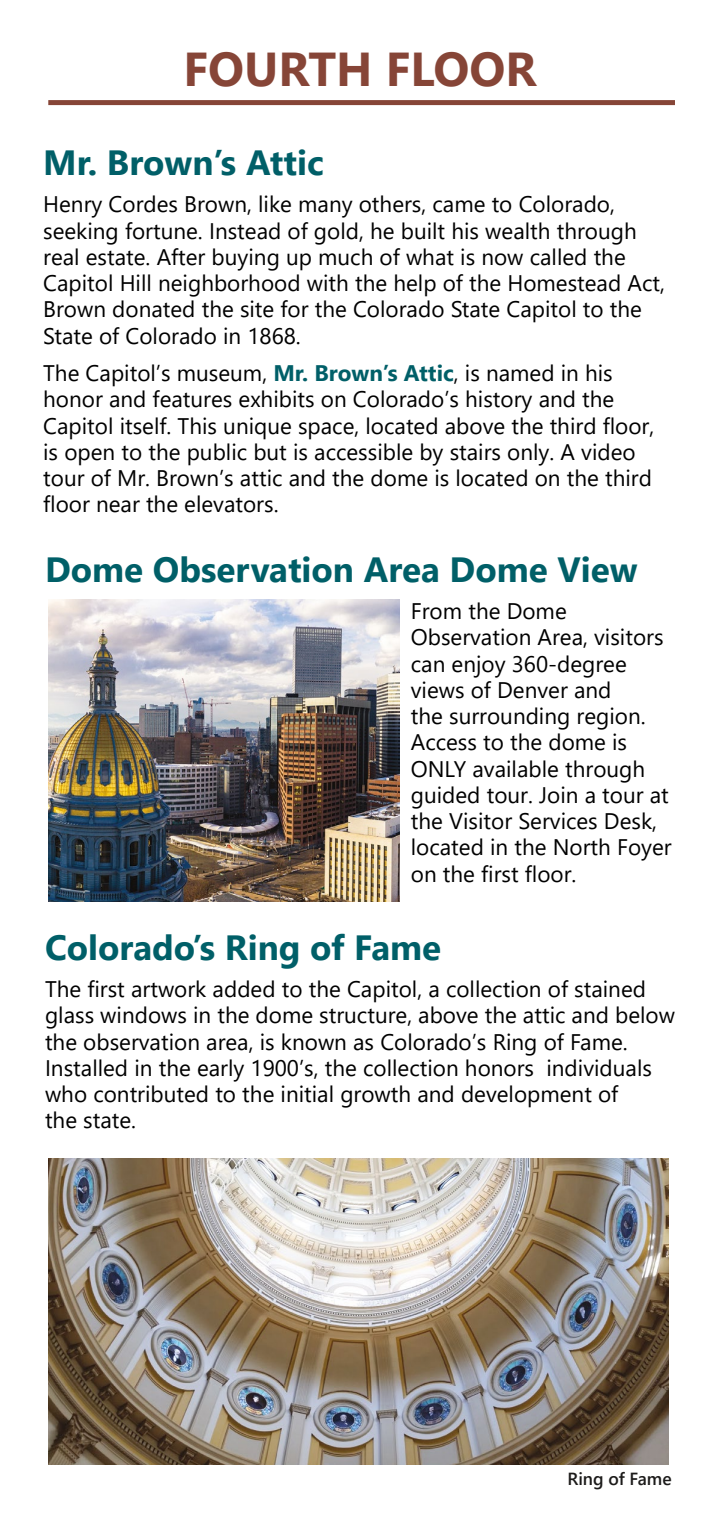
<style>
.page{position:relative;width:720px;height:1530px;background:#fff}
.page>*{position:absolute;margin:0;border:0;box-sizing:border-box;transform-origin:0 0}
.t1{font:700 47.5px "Sqmwvl Segoe UI";color:#864537}
.t2{font:700 35px "Sqmwvl Segoe UI";color:#005f68}
.t3{font:700 35px "Cgtgwq Segoe UI";color:#005f68}
.t4{font:22.5px/26.2px "Bfvkqg Segoe UI";color:#000}
.t5{font:22.5px/26.2px "Qrhmcj Segoe UI";color:#000}
.t6{font:600 17.5px "Lnlflq Segoe UI";color:#1c1b1a}
.s1{font-family:"Qrhmcj Segoe UI"}
.s2{font-family:"Cgtgwq Segoe UI";font-weight:700;color:#005f68}
.s3{font-family:"Bfvkqg Segoe UI"}
</style>
<div class="page">
<img style="left:49px;top:599px;width:351px;height:303px">
<img style="left:49px;top:1158px;width:620px;height:307px">
<div style="left:48px;top:100px;width:627px;height:5px;background:#864537"></div>
<h2 class="t1" style="left:183px;top:24px;width:355px">FOURTH FLOOR</h2>
<h3 class="t3" style="left:43px;top:129px;width:282px">Mr. Brown’s Attic</h3>
<p class="t4" style="left:43px;top:189px;width:623px"><span class="s1">Henry Cordes Brown, like many others, came to Colorado, seeking fortune. Instead of gold, he built his wealth through </span>real estate. After buying up much of what is now called the Capitol Hill neighborhood with the help of the Homestead Act, Brown donated the site for the Colorado State Capitol to the State of Colorado in 1868.</p>
<p class="t4" style="left:43px;top:358px;width:613px">The Capitol’s museum, <span class="s2">Mr. Brown’s Attic</span>, is named in his honor and features exhibits on Colorado’s history and the <span class="s1">Capitol itself. This unique space, located above the third floor, </span>is open to the public but is accessible by stairs only. A video tour of Mr. Brown’s attic and the dome is located on the third <span class="s1">floor near the elevators.</span></p>
<h3 class="t2" style="left:45px;top:536px;width:594px">Dome Observation Area Dome View</h3>
<p class="t5" style="left:411px;top:596px;width:262px">From the Dome<br>Observation Area, visitors can enjoy 360-degree views of Denver and<br><span class="s3">the surrounding region.<br>Access to the dome is<br></span>ONLY available through <span class="s3">guided tour. Join a tour at </span>the Visitor Services Desk, <span class="s3">located in the North Foyer </span>on the first floor.</p>
<h3 class="t2" style="left:45px;top:914px;width:398px">Colorado’s Ring of Fame</h3>
<p class="t5" style="left:45px;top:974px;width:632px">The first artwork added to the Capitol, a collection of stained <span class="s3">glass windows in the dome structure, above the attic and below </span>the observation area, is known as Colorado’s Ring of Fame.<br>Installed in the early 1900’s, the collection honors individuals <span class="s3">who contributed to the initial growth and development of<br>the state.</span></p>
<p class="t6" style="left:568px;top:1462px;width:106px">Ring of Fame</p>
</div>
